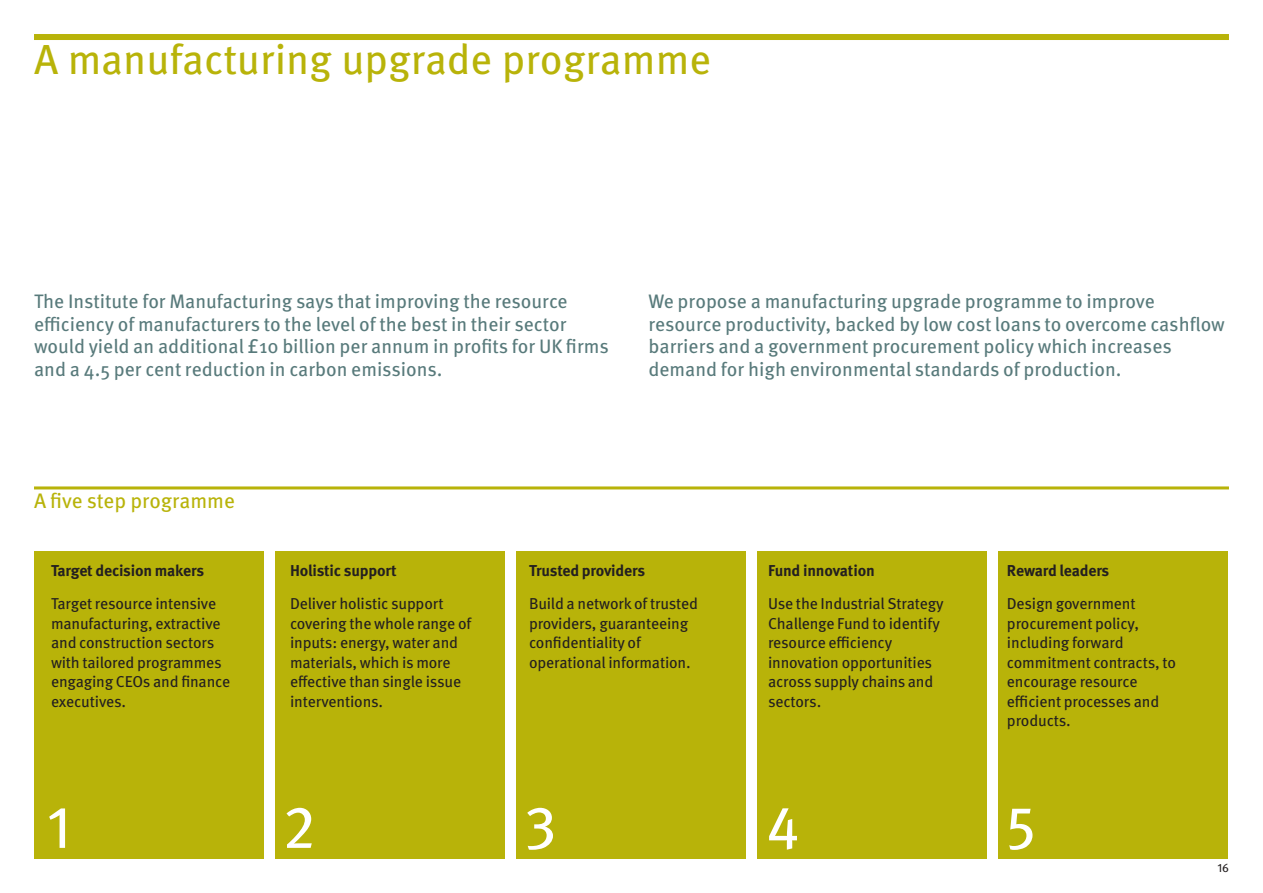
<style>
.page{position:relative;width:1263px;height:893px;background:#fff}
.page>*{position:absolute;margin:0;border:0;box-sizing:border-box;transform-origin:0 0}
.t1{font:60px "Meta OT";color:#fff}
.t2{font:42px "Meta OT";color:#b8b309}
.t3{font:21px "Meta OT";color:#b8b309}
.t4{font:19.5px/22.5px "Meta OT";color:#587a7b}
.t5{font:15.75px/19.5px "Meta OT";letter-spacing:-.01em;color:#231f20}
.t6{font:700 15.75px "Meta OT";letter-spacing:-.01em;color:#231f20}
.t7{font:12px "Meta OT";color:#231f20}
</style>
<div class="page">
<div style="left:34px;top:552px;width:230px;height:307px;background:#b8b309"></div>
<div style="left:275px;top:552px;width:230px;height:307px;background:#b8b309"></div>
<div style="left:516px;top:552px;width:230px;height:307px;background:#b8b309"></div>
<div style="left:757px;top:552px;width:230px;height:307px;background:#b8b309"></div>
<div style="left:998px;top:552px;width:230px;height:307px;background:#b8b309"></div>
<div style="left:34px;top:34px;width:1195px;height:6px;background:#b8b309"></div>
<hr style="left:34px;top:486px;width:1195px;height:3px;background:#b8b309">
<h2 class="t2" style="left:34px;top:33px;width:679px">A manufacturing upgrade programme</h2>
<p class="t4" style="left:34px;top:290px;width:576px">The Institute for Manufacturing says that improving the resource efficiency of manufacturers to the level of the best in their sector would yield an additional £10 billion per annum in profits for UK firms and a 4.5 per cent reduction in carbon emissions.</p>
<p class="t4" style="left:648px;top:290px;width:578px">We propose a manufacturing upgrade programme to improve resource productivity, backed by low cost loans to overcome cashflow barriers and a government procurement policy which increases demand for high environmental standards of production.</p>
<h3 class="t3" style="left:34px;top:487px;width:203px">A five step programme</h3>
<p class="t6" style="left:51px;top:560px;width:155px">Target decision makers</p>
<p class="t5" style="left:51px;top:594px;width:181px">Target resource intensive manufacturing, extractive and construction sectors with tailored programmes engaging CEOs and finance executives.</p>
<p class="t6" style="left:290px;top:560px;width:108px">Holistic support</p>
<p class="t5" style="left:290px;top:594px;width:183px">Deliver holistic support covering the whole range of inputs: energy, water and materials, which is more effective than single issue interventions.</p>
<p class="t6" style="left:529px;top:560px;width:118px">Trusted providers</p>
<p class="t5" style="left:529px;top:594px;width:171px">Build a network of trusted providers, guaranteeing confidentiality of operational information.</p>
<p class="t6" style="left:768px;top:560px;width:108px">Fund innovation</p>
<p class="t5" style="left:768px;top:594px;width:177px">Use the Industrial Strategy<br>Challenge Fund to identify resource efficiency innovation opportunities across supply chains and sectors.</p>
<p class="t6" style="left:1007px;top:560px;width:104px">Reward leaders</p>
<p class="t5" style="left:1007px;top:594px;width:171px">Design government procurement policy, including forward commitment contracts, to encourage resource efficient processes and products.</p>
<h1 class="t1" style="left:47px;top:790px;width:25px">1</h1>
<h1 class="t1" style="left:283px;top:790px;width:34px">2</h1>
<h1 class="t1" style="left:524px;top:790px;width:34px">3</h1>
<h1 class="t1" style="left:766px;top:790px;width:35px">4</h1>
<h1 class="t1" style="left:1006px;top:790px;width:31px">5</h1>
<p class="t7" style="left:1217px;top:860px;width:13px">16</p>
</div>
